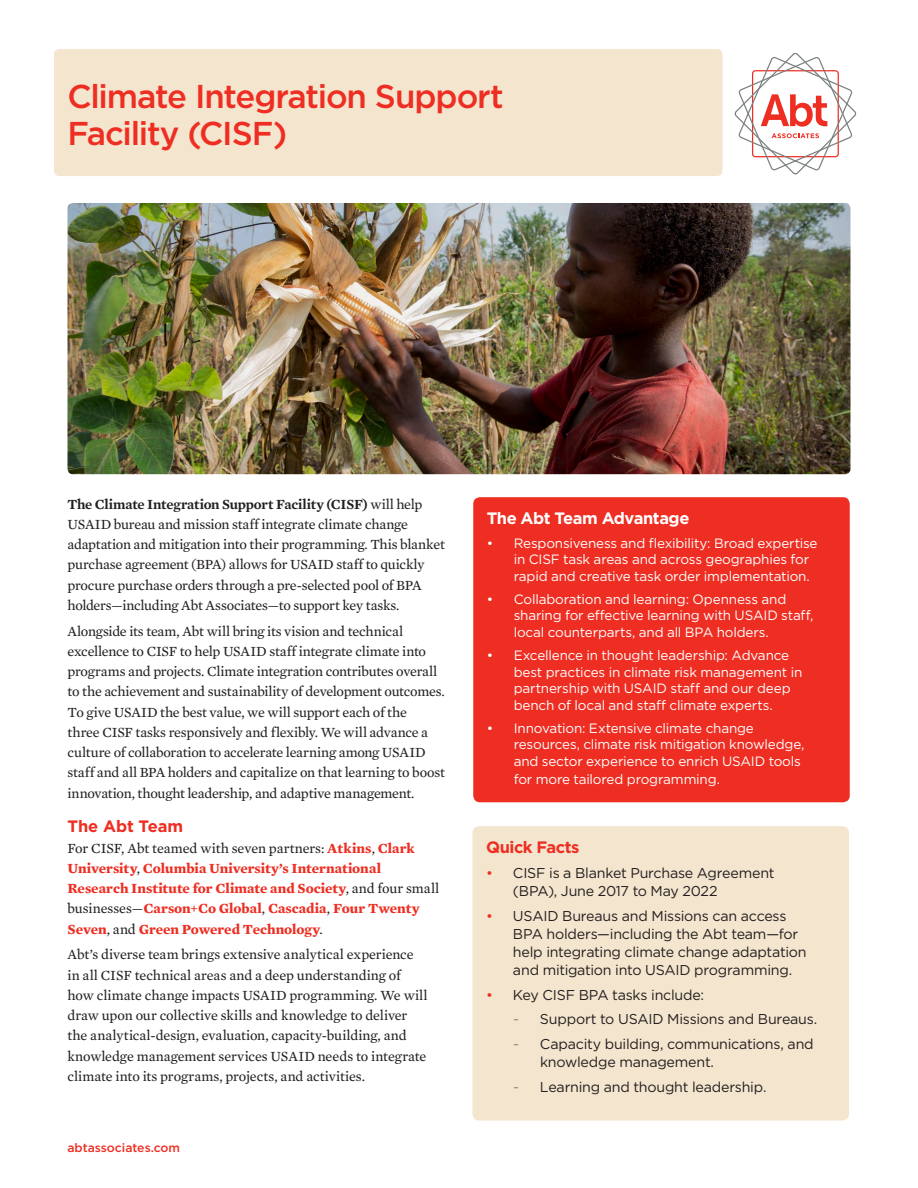
<style>
.page{position:relative;width:918px;height:1188px;background:#fff}
.page>*{position:absolute;margin:0;border:0;box-sizing:border-box;transform-origin:0 0}
.Slipsheet_Header{font:500 33px/37.5px "Gotham";letter-spacing:-.035em;color:#ee2e22}
.A_Head{font:700 16.5px "Gotham";letter-spacing:-.02em;color:#ee2e22}
.A_Head-2{font:700 16.5px "Gotham";letter-spacing:-.03em;color:#fff}
.copy{font:14.25px/20.2px "Mercury Text G2";letter-spacing:-.015em;color:#231f20}
.t1{font:14.25px/18px "Gotham";letter-spacing:-.015em;color:#231f20}
.copy-2{font:700 14.25px/20.2px "Mercury Text G2";letter-spacing:-.005em;color:#ee2e22}
.t2{font:13.5px/16.5px "Gotham";letter-spacing:-.015em;color:#fff}
.t3{font:500 12.15px "Gotham";color:#ee2e22}
.s1{font-weight:600}
.s2{font-weight:400;color:#231f20}
.s3{color:#ee2e22}
.s4{color:#8a8b8d}
</style>
<div class="page">
<div style="left:54px;top:49px;width:669px;height:127px;background:#f4e5ce;border-radius:5px"></div>
<img style="left:68px;top:203px;width:782px;height:271px">
<svg style="left:735px;top:53px;width:121px;height:121px"></svg>
<div style="left:473px;top:497px;width:377px;height:305px;background:#ee2e22;border-radius:7px"></div>
<div style="left:472px;top:826px;width:377px;height:294px;background:#f4e5ce;border-radius:7px"></div>
<p class="Slipsheet_Header" style="left:68px;top:77px;width:438px">Climate Integration Support<br>Facility (CISF)</p>
<p class="copy" style="left:68px;top:493px;width:379px"><span class="s1">The Climate Integration Support Facility (CISF)</span> will help USAID bureau and mission staff integrate climate change adaptation and mitigation into their programming. This blanket purchase agreement (BPA) allows for USAID staff to quickly procure purchase orders through a pre-selected pool of BPA holders—including Abt Associates—to support key tasks.</p>
<p class="copy" style="left:68px;top:620px;width:379px">Alongside its team, Abt will bring its vision and technical excellence to CISF to help USAID staff integrate climate into programs and projects. Climate integration contributes overall to the achievement and sustainability of development outcomes.<br>To give USAID the best value, we will support each of the<br>three CISF tasks responsively and flexibly. We will advance a culture of collaboration to accelerate learning among USAID staff and all BPA holders and capitalize on that learning to boost innovation, thought leadership, and adaptive management.</p>
<p class="A_Head" style="left:68px;top:817px;width:117px">The Abt Team</p>
<p class="copy-2" style="left:68px;top:837px;width:373px"><span class="s2">For CISF, Abt teamed with seven partners:</span> Atkins<span class="s2">,</span> Clark University<span class="s2">,</span> Columbia University’s International Research Institute for Climate and Society<span class="s2">, and four small businesses—</span>Carson+Co Global<span class="s2">,</span> Cascadia<span class="s2">,</span> Four Twenty Seven<span class="s2">, and</span> Green Powered Technology<span class="s2">.</span></p>
<p class="copy" style="left:68px;top:944px;width:362px">Abt’s diverse team brings extensive analytical experience in all CISF technical areas and a deep understanding of how climate change impacts USAID programming. We will draw upon our collective skills and knowledge to deliver the analytical-design, evaluation, capacity-building, and knowledge management services USAID needs to integrate climate into its programs, projects, and activities.</p>
<p class="t3" style="left:68px;top:1141px;width:114px">abtassociates.com</p>
<p class="A_Head-2" style="left:487px;top:509px;width:204px">The Abt Team Advantage</p>
<p class="t2" style="left:514px;top:534px;width:305px;text-indent:-27px">• Responsiveness and flexibility: Broad expertise in CISF task areas and across geographies for rapid and creative task order implementation.</p>
<p class="t2" style="left:514px;top:591px;width:301px;text-indent:-27px">• Collaboration and learning: Openness and sharing for effective learning with USAID staff, local counterparts, and all BPA holders.</p>
<p class="t2" style="left:514px;top:647px;width:290px;text-indent:-27px">• Excellence in thought leadership: Advance best practices in climate risk management in partnership with USAID staff and our deep bench of local and staff climate experts.</p>
<p class="t2" style="left:514px;top:720px;width:292px;text-indent:-27px">• Innovation: Extensive climate change resources, climate risk mitigation knowledge, and sector experience to enrich USAID tools</p>
<p class="t2" style="left:514px;top:771px;width:208px">for more tailored programming.</p>
<p class="A_Head" style="left:486px;top:838px;width:95px">Quick Facts</p>
<p class="t1" style="left:513px;top:864px;width:263px;text-indent:-27px"><span class="s3">•</span> CISF is a Blanket Purchase Agreement (BPA), June 2017 to May 2022</p>
<p class="t1" style="left:513px;top:907px;width:295px;text-indent:-27px"><span class="s3">•</span> USAID Bureaus and Missions can access BPA holders—including the Abt team—for help integrating climate change adaptation and mitigation into USAID programming.</p>
<p class="t1" style="left:486px;top:985px;width:220px"><span class="s3">•</span> Key CISF BPA tasks include:</p>
<p class="t1" style="left:513px;top:1010px;width:306px"><span class="s4">-</span> Support to USAID Missions and Bureaus.</p>
<p class="t1" style="left:540px;top:1035px;width:275px;text-indent:-27px"><span class="s4">-</span> Capacity building, communications, and knowledge management.</p>
<p class="t1" style="left:513px;top:1078px;width:255px"><span class="s4">-</span> Learning and thought leadership.</p>
</div>
